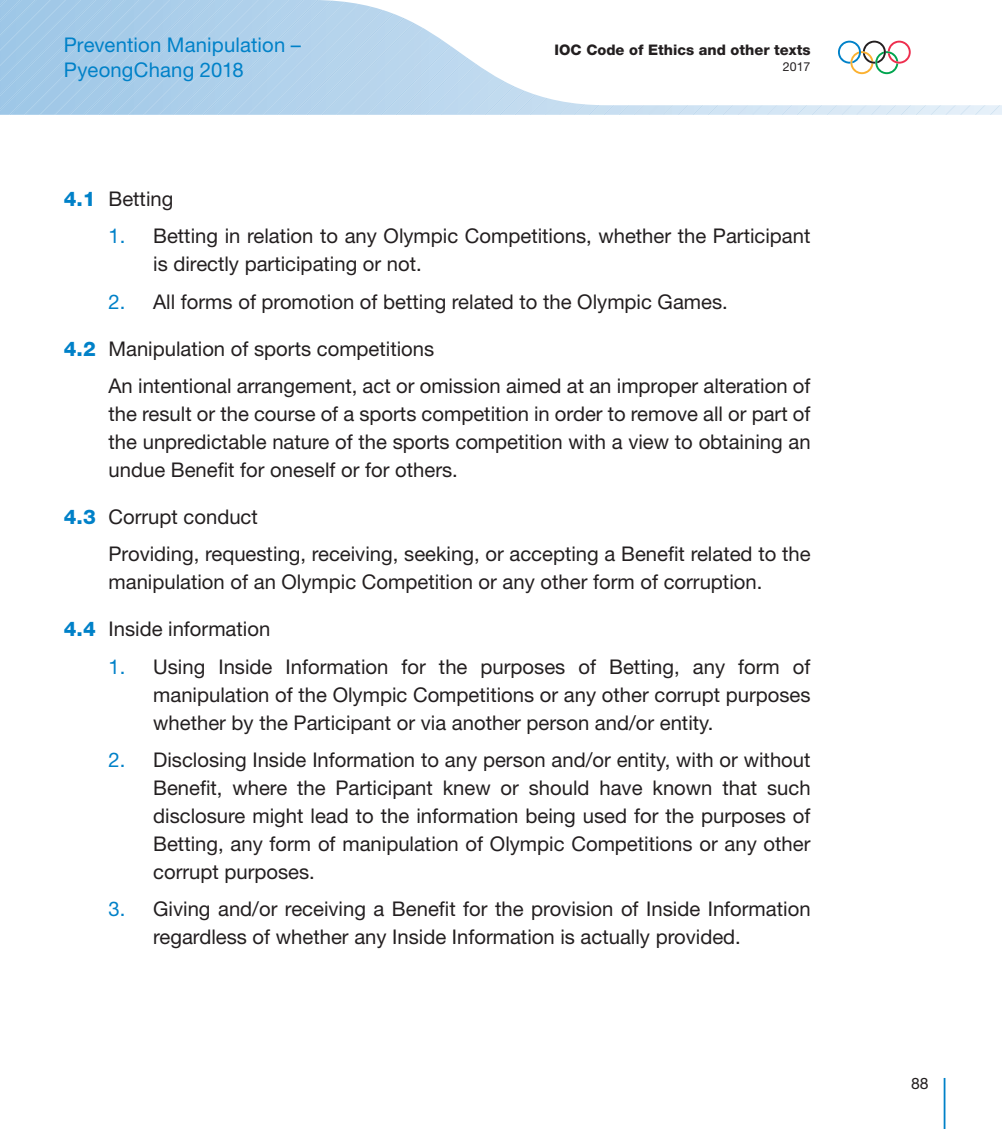
<style>
.page{position:relative;width:1002px;height:1129px;background:#fff}
.page>*{position:absolute;margin:0;border:0;box-sizing:border-box;transform-origin:0 0}
.t1{font:20.25px/27.9px "Helvetica Neue LT Std";color:#231f20}
.t2{font:20.25px/24.8px "Helvetica Neue LT Std";letter-spacing:.01em;color:#0081c8}
.t3{font:15.75px "Helvetica Neue LT Std";color:#231f20}
.t4{font:800 14.62px "Helvetica Neue LT Std";color:#231f20}
.t5{font:12.38px "Helvetica Neue LT Std";color:#231f20}
.s1{font-weight:800;color:#0081c8}
.s2{color:#0081c8}
</style>
<div class="page">
<hr style="left:943px;top:1078px;width:2px;height:51px;background:#0081c8">
<svg style="left:0;top:0;width:1001px;height:115px"></svg>
<p class="t2" style="left:64px;top:32px;width:239px">Prevention Manipulation –<br>PyeongChang 2018</p>
<p class="t4" style="left:554px;top:41px;width:257px">IOC Code of Ethics and other texts</p>
<p class="t5" style="left:782px;top:59px;width:29px">2017</p>
<p class="t1" style="left:64px;top:184px;width:111px"><span class="s1">4.1</span> Betting</p>
<p class="t1" style="left:153px;top:222px;width:658px;text-indent:-45px"><span class="s2">1.</span> Betting in relation to any Olympic Competitions, whether the Participant is directly participating or not.</p>
<p class="t1" style="left:108px;top:287px;width:620px"><span class="s2">2.</span> All forms of promotion of betting related to the Olympic Games.</p>
<p class="t1" style="left:108px;top:330px;width:703px;line-height:37.4px;text-indent:-45px"><span class="s1">4.2</span> Manipulation of sports competitions<br>An intentional arrangement, act or omission aimed at an improper alteration of</p>
<p class="t1" style="left:108px;top:400px;width:703px;text-align:justify">the result or the course of a sports competition in order to remove all or part of the unpredictable nature of the sports competition with a view to obtaining an undue Benefit for oneself or for others.</p>
<p class="t1" style="left:108px;top:498px;width:703px;line-height:37.4px;text-indent:-45px"><span class="s1">4.3</span> Corrupt conduct<br>Providing, requesting, receiving, seeking, or accepting a Benefit related to the</p>
<p class="t1" style="left:108px;top:568px;width:655px">manipulation of an Olympic Competition or any other form of corruption.</p>
<p class="t1" style="left:64px;top:615px;width:208px"><span class="s1">4.4</span> Inside information</p>
<p class="t1" style="left:153px;top:652px;width:658px;text-align:justify;text-indent:-45px"><span class="s2">1.</span> Using Inside Information for the purposes of Betting, any form of manipulation of the Olympic Competitions or any other corrupt purposes whether by the Participant or via another person and/or entity.</p>
<p class="t1" style="left:153px;top:746px;width:659px;text-align:justify;text-indent:-45px"><span class="s2">2.</span> Disclosing Inside Information to any person and/or entity, with or without Benefit, where the Participant knew or should have known that such disclosure might lead to the information being used for the purposes of Betting, any form of manipulation of Olympic Competitions or any other corrupt purposes.</p>
<p class="t1" style="left:153px;top:895px;width:658px;text-indent:-45px"><span class="s2">3.</span> Giving and/or receiving a Benefit for the provision of Inside Information regardless of whether any Inside Information is actually provided.</p>
<p class="t3" style="left:910px;top:1074px;width:19px">88</p>
</div>
